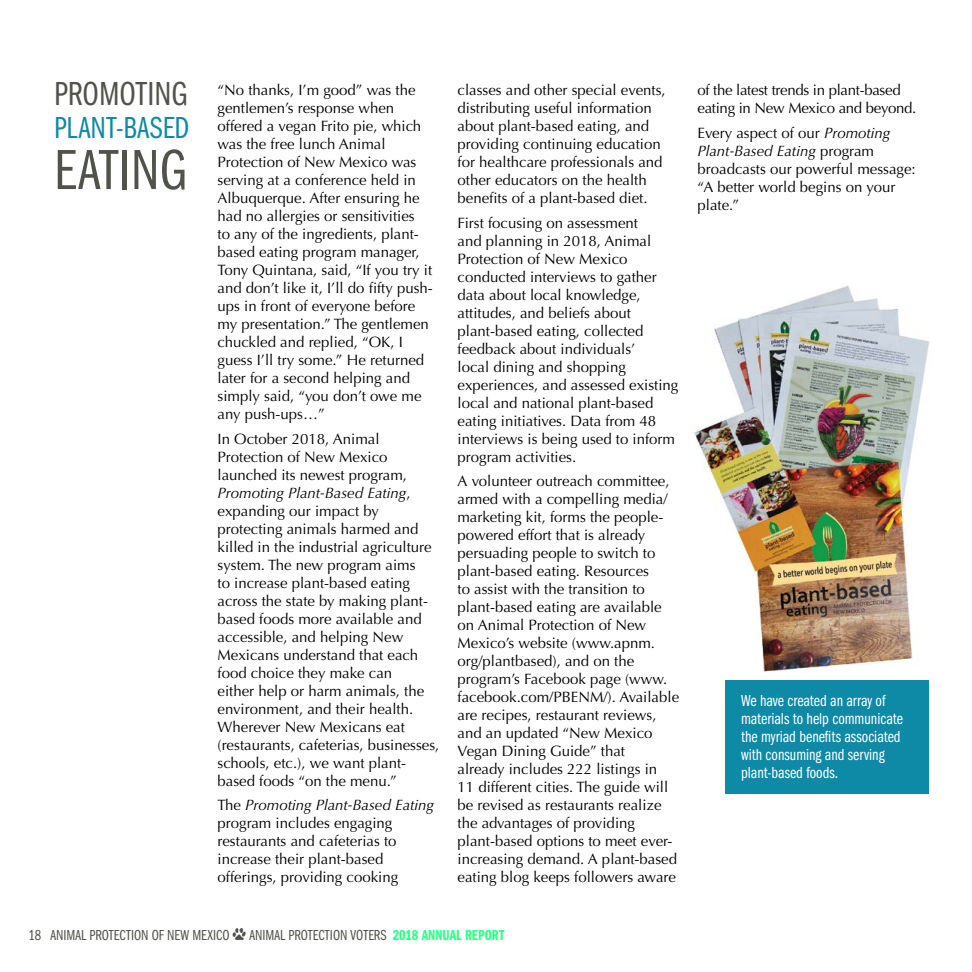
<style>
.page{position:relative;width:972px;height:972px;background:#fff}
.page>*{position:absolute;margin:0;border:0;box-sizing:border-box;transform-origin:0 0}
.t1{font:58.5px "Franklin Gothic URW Com Boo";color:#50534a}
.t2{font:34.5px "Franklin Gothic URW Com Boo";color:#50534a}
.t3{font:31.5px "Franklin Gothic URW Com Boo";letter-spacing:.01em;color:#0f8aa6}
.t4{font:16.5px/18px "Franklin Gothic URW Com Boo";color:#fff}
.t5{font:15px/18px "Optima";color:#000}
.t6{font:15px "Franklin Gothic URW Com Boo";color:#50534a}
.t7{font:15px/18px "Optima";letter-spacing:-.02em;color:#000}
.s1{font-style:italic}
.s2{font-family:"Animal Tracks"}
.s3{font-family:"Franklin Gothic URW Com Dem";color:#31ff8a}
</style>
<div class="page">
<div style="left:726px;top:680px;width:203px;height:114px;background:#0f8aa6"></div>
<img style="left:694px;top:285px;width:236px;height:387px">
<h2 class="t2" style="left:54px;top:70px;width:135px">PROMOTING</h2>
<h3 class="t3" style="left:54px;top:106px;width:137px">PLANT-BASED</h3>
<h1 class="t1" style="left:54px;top:130px;width:134px">EATING</h1>
<p class="t5" style="left:218px;top:81px;width:217px">“No thanks, I’m good” was the gentlemen’s response when offered a vegan Frito pie, which was the free lunch Animal<br>Protection of New Mexico was serving at a conference held in<br>Albuquerque. After ensuring he had no allergies or sensitivities<br>to any of the ingredients, plant&shy;based eating program manager,<br>Tony Quintana, said, “If you try it and don’t like it, I’ll do fifty push&shy;ups in front of everyone before my presentation.” The gentlemen chuckled and replied, “OK, I guess I’ll try some.” He returned later for a second helping and simply said, “you don’t owe me any push-ups…”</p>
<p class="t5" style="left:218px;top:430px;width:223px">In October 2018, Animal<br>Protection of New Mexico launched its newest program,<br><span class="s1">Promoting Plant-Based Eating</span>, expanding our impact by protecting animals harmed and killed in the industrial agriculture system. The new program aims<br>to increase plant-based eating across the state by making plant&shy;based foods more available and accessible, and helping New<br>Mexicans understand that each food choice they make can<br>either help or harm animals, the environment, and their health.<br>Wherever New Mexicans eat (restaurants, cafeterias, businesses, schools, etc.), we want plant&shy;based foods “on the menu.”</p>
<p class="t5" style="left:218px;top:796px;width:218px">The <span class="s1">Promoting Plant-Based Eating </span>program includes engaging restaurants and cafeterias to increase their plant-based offerings, providing cooking</p>
<p class="t5" style="left:458px;top:81px;width:210px">classes and other special events, distributing useful information about plant-based eating, and providing continuing education for healthcare professionals and other educators on the health benefits of a plant-based diet.</p>
<p class="t5" style="left:458px;top:214px;width:222px">First focusing on assessment<br>and planning in 2018, Animal<br>Protection of New Mexico conducted interviews to gather data about local knowledge, attitudes, and beliefs about plant-based eating, collected feedback about individuals’<br>local dining and shopping experiences, and assessed existing local and national plant-based eating initiatives. Data from 48 interviews is being used to inform program activities.</p>
<p class="t5" style="left:458px;top:472px;width:223px">A volunteer outreach committee, armed with a compelling media/ marketing kit, forms the people&shy;powered effort that is already persuading people to switch to plant-based eating. Resources<br>to assist with the transition to plant-based eating are available on Animal Protection of New<br>Mexico’s website (www.apnm. org/plantbased), and on the program’s Facebook page (www. facebook.com/PBENM/). Available are recipes, restaurant reviews, and an updated “New Mexico<br>Vegan Dining Guide” that<br>already includes 222 listings in<br>11 different cities. The guide will be revised as restaurants realize the advantages of providing plant-based options to meet ever&shy;increasing demand. A plant-based eating blog keeps followers aware</p>
<p class="t6" style="left:29px;top:925px;width:477px">18 ANIMAL PROTECTION OF NEW MEXICO <span class="s2">D</span> ANIMAL PROTECTION VOTERS <span class="s3">2018 ANNUAL REPORT</span></p>
<p class="t7" style="left:698px;top:81px;width:220px">of the latest trends in plant-based eating in New Mexico and beyond.</p>
<p class="t5" style="left:698px;top:124px;width:220px">Every aspect of our <span class="s1">Promoting<br>Plant-Based Eating</span> program broadcasts our powerful message: “A better world begins on your plate.”</p>
<p class="t4" style="left:741px;top:690px;width:163px">We have created an array of materials to help communicate the myriad benefits associated with consuming and serving plant-based foods.</p>
</div>
